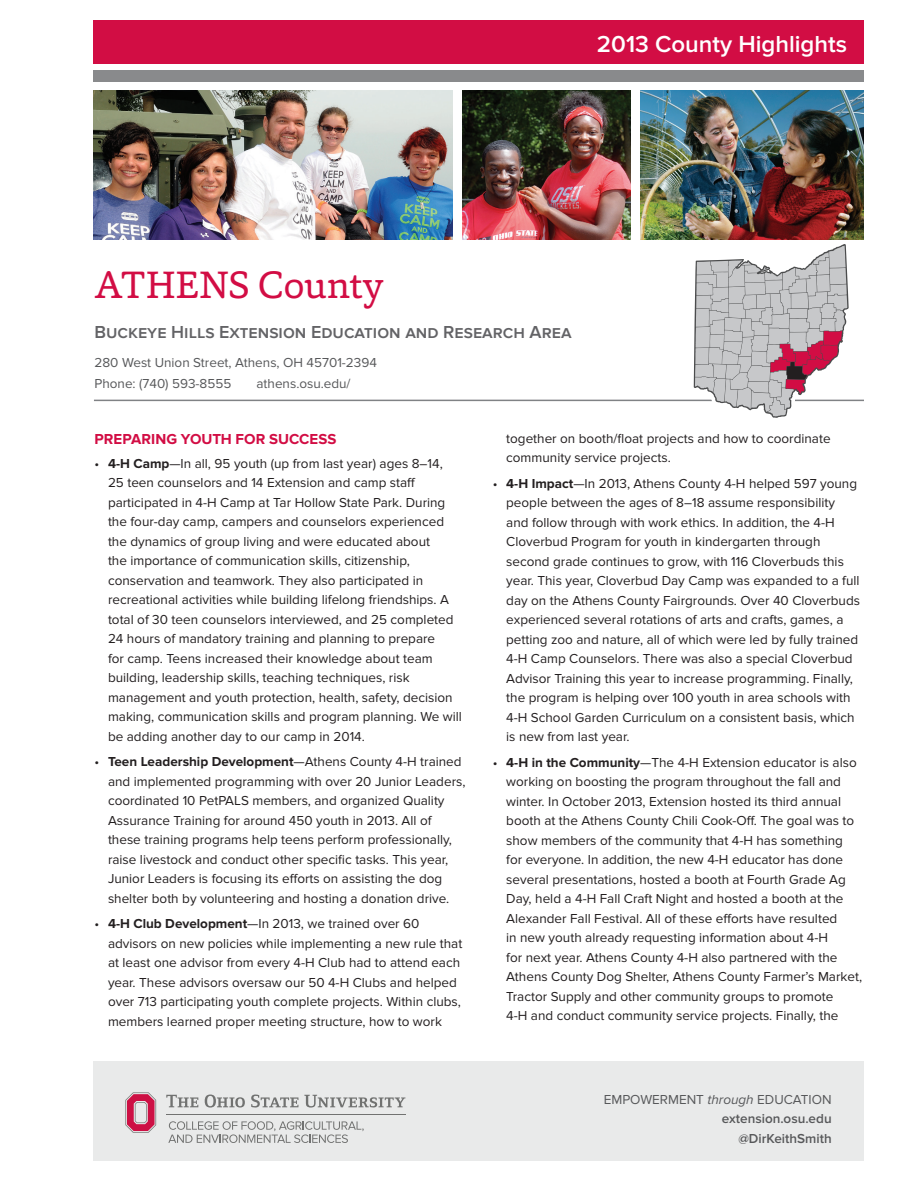
<style>
.page{position:relative;width:918px;height:1188px;background:#fff}
.page>*{position:absolute;margin:0;border:0;box-sizing:border-box;transform-origin:0 0}
.County_name{font:39px "Capita";letter-spacing:-.005em;color:#d20d44}
.t1{font:600 24px "Proxima Nova";color:#fff}
.EERA_Name{font:600 18px "Proxima Nova";color:#636366}
.Section_Heads{font:700 15px "Proxima Nova";color:#d20d44}
.t2{font:13.5px/19.5px "Proxima Nova";color:#231f20}
.Address_name{font:13.5px "Proxima Nova";color:#57585a}
.t3{font:600 13.5px/19.5px "Proxima Nova";color:#57585a;text-align:right}
.s1{font-weight:700}
.s2{font-weight:400}
.s3{font-weight:400;font-style:italic}
</style>
<div class="page">
<div style="left:94px;top:21px;width:770px;height:43px;background:#d20d44"></div>
<div style="left:94px;top:70px;width:770px;height:12px;background:#898a8c"></div>
<hr style="left:94px;top:400px;width:770px;height:1px;background:#808285">
<div style="left:94px;top:1062px;width:770px;height:99px;background:#e9eaea"></div>
<svg style="left:168px;top:1121px;width:196px;height:22px"></svg>
<svg style="left:125px;top:1092px;width:31px;height:41px"></svg>
<hr style="left:166px;top:1114px;width:240px;height:1px;background:#717271">
<svg style="left:166px;top:1095px;width:32px;height:12px"></svg>
<svg style="left:205px;top:1095px;width:40px;height:13px"></svg>
<svg style="left:251px;top:1095px;width:47px;height:13px"></svg>
<svg style="left:304px;top:1095px;width:101px;height:13px"></svg>
<img style="left:462px;top:91px;width:169px;height:149px">
<img style="left:640px;top:91px;width:224px;height:149px">
<img style="left:94px;top:91px;width:359px;height:149px">
<svg style="left:690px;top:244px;width:162px;height:174px"></svg>
<h2 class="t1" style="left:597px;top:30px;width:252px">2013 County Highlights</h2>
<p class="County_name" style="left:95px;top:259px;width:291px">ATHENS County</p>
<p class="EERA_Name" style="left:94px;top:321px;width:479px">Buckeye Hills Extension Education and Research Area</p>
<p class="Address_name" style="left:94px;top:354px;width:284px">280 West Union Street, Athens, OH 45701-2394</p>
<p class="Address_name" style="left:94px;top:375px;width:138px">Phone: (740) 593-8555</p>
<p class="Address_name" style="left:256px;top:375px;width:96px">athens.osu.edu/</p>
<p class="Section_Heads" style="left:94px;top:430px;width:244px">PREPARING YOUTH FOR SUCCESS</p>
<p class="t2" style="left:108px;top:454px;width:355px;text-indent:-14px">• <span class="s1">4-H Camp</span>—In all, 95 youth (up from last year) ages 8–14, 25 teen counselors and 14 Extension and camp staff participated in 4-H Camp at Tar Hollow State Park. During the four-day camp, campers and counselors experienced the dynamics of group living and were educated about<br>the importance of communication skills, citizenship, conservation and teamwork. They also participated in recreational activities while building lifelong friendships. A total of 30 teen counselors interviewed, and 25 completed 24 hours of mandatory training and planning to prepare<br>for camp. Teens increased their knowledge about team building, leadership skills, teaching techniques, risk management and youth protection, health, safety, decision making, communication skills and program planning. We will be adding another day to our camp in 2014.</p>
<p class="t2" style="left:108px;top:752px;width:359px;text-indent:-14px">• <span class="s1">Teen Leadership Development</span>—Athens County 4-H trained and implemented programming with over 20 Junior Leaders, coordinated 10 PetPALS members, and organized Quality Assurance Training for around 450 youth in 2013. All of these training programs help teens perform professionally, raise livestock and conduct other specific tasks. This year, Junior Leaders is focusing its efforts on assisting the dog shelter both by volunteering and hosting a donation drive.</p>
<p class="t2" style="left:108px;top:914px;width:356px;text-indent:-14px">• <span class="s1">4-H Club Development</span>—In 2013, we trained over 60 advisors on new policies while implementing a new rule that at least one advisor from every 4-H Club had to attend each year. These advisors oversaw our 50 4-H Clubs and helped over 713 participating youth complete projects. Within clubs, members learned proper meeting structure, how to work</p>
<p class="t2" style="left:506px;top:429px;width:326px">together on booth/float projects and how to coordinate community service projects.</p>
<p class="t2" style="left:506px;top:474px;width:355px;text-indent:-14px">• <span class="s1">4-H Impact</span>—In 2013, Athens County 4-H helped 597 young people between the ages of 8–18 assume responsibility and follow through with work ethics. In addition, the 4-H Cloverbud Program for youth in kindergarten through second grade continues to grow, with 116 Cloverbuds this year. This year, Cloverbud Day Camp was expanded to a full day on the Athens County Fairgrounds. Over 40 Cloverbuds experienced several rotations of arts and crafts, games, a petting zoo and nature, all of which were led by fully trained 4-H Camp Counselors. There was also a special Cloverbud Advisor Training this year to increase programming. Finally, the program is helping over 100 youth in area schools with 4-H School Garden Curriculum on a consistent basis, which is new from last year.</p>
<p class="t2" style="left:506px;top:753px;width:357px;text-indent:-14px">• <span class="s1">4-H in the Community</span>—The 4-H Extension educator is also working on boosting the program throughout the fall and winter. In October 2013, Extension hosted its third annual booth at the Athens County Chili Cook-Off. The goal was to show members of the community that 4-H has something for everyone. In addition, the new 4-H educator has done several presentations, hosted a booth at Fourth Grade Ag Day, held a 4-H Fall Craft Night and hosted a booth at the Alexander Fall Festival. All of these efforts have resulted<br>in new youth already requesting information about 4-H<br>for next year. Athens County 4-H also partnered with the Athens County Dog Shelter, Athens County Farmer’s Market, Tractor Supply and other community groups to promote<br>4-H and conduct community service projects. Finally, the</p>
<p class="t3" style="left:604px;top:1090px;width:229px"><span class="s2">EMPOWERMENT</span> <span class="s3">through</span> <span class="s2">EDUCATION </span>extension.osu.edu<br>@DirKeithSmith</p>
</div>
